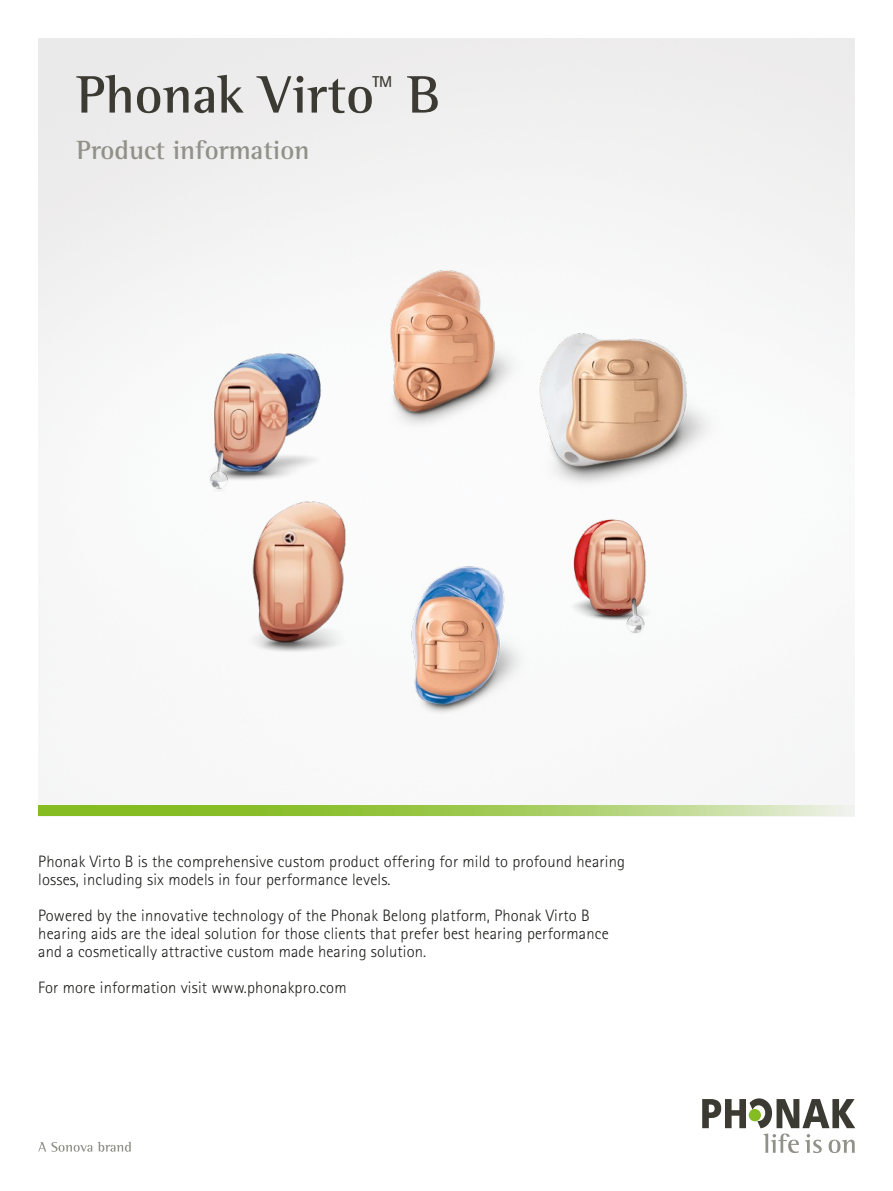
<style>
.page{position:relative;width:893px;height:1191px;background:#fff}
.page>*{position:absolute;margin:0;border:0;box-sizing:border-box;transform-origin:0 0}
.t1{font:700 54px "Rotis Semi Serif Pro";color:#3b3a33}
.t2{font:700 27px "Rotis Semi Serif Pro";color:#919189}
.t3{font:300 16.5px/18px "Rotis Sans Serif Pro";letter-spacing:.01em;color:#1a1a18}
.t4{font:700 15.75px "Rotis Sans Serif Pro";color:#3b3a33}
</style>
<div class="page">
<svg style="left:702px;top:1098px;width:153px;height:55px"></svg>
<svg style="left:38px;top:805px;width:817px;height:11px"></svg>
<svg style="left:38px;top:1142px;width:54px;height:9px"></svg>
<svg style="left:98px;top:1141px;width:33px;height:10px"></svg>
<img style="left:378px;top:533px;width:183px;height:200px">
<img style="left:524px;top:318px;width:205px;height:181px">
<img style="left:374px;top:264px;width:162px;height:174px">
<img style="left:235px;top:495px;width:131px;height:164px">
<img style="left:203px;top:350px;width:128px;height:145px">
<img style="left:553px;top:506px;width:117px;height:136px">
<h1 class="t1" style="left:77px;top:62px;width:299px">Phonak Virto</h1>
<p class="t4" style="left:373px;top:72px;width:21px">TM</p>
<h1 class="t1" style="left:407px;top:62px;width:35px">B</h1>
<h2 class="t2" style="left:77px;top:134px;width:234px">Product information</h2>
<p class="t3" style="left:38px;top:852px;width:588px">Phonak Virto B is the comprehensive custom product offering for mild to profound hearing losses, including six models in four performance levels.</p>
<p class="t3" style="left:38px;top:906px;width:572px">Powered by the innovative technology of the Phonak Belong platform, Phonak Virto B hearing aids are the ideal solution for those clients that prefer best hearing performance and a cosmetically attractive custom made hearing solution.</p>
<p class="t3" style="left:38px;top:978px;width:310px">For more information visit www.phonakpro.com</p>
</div>
